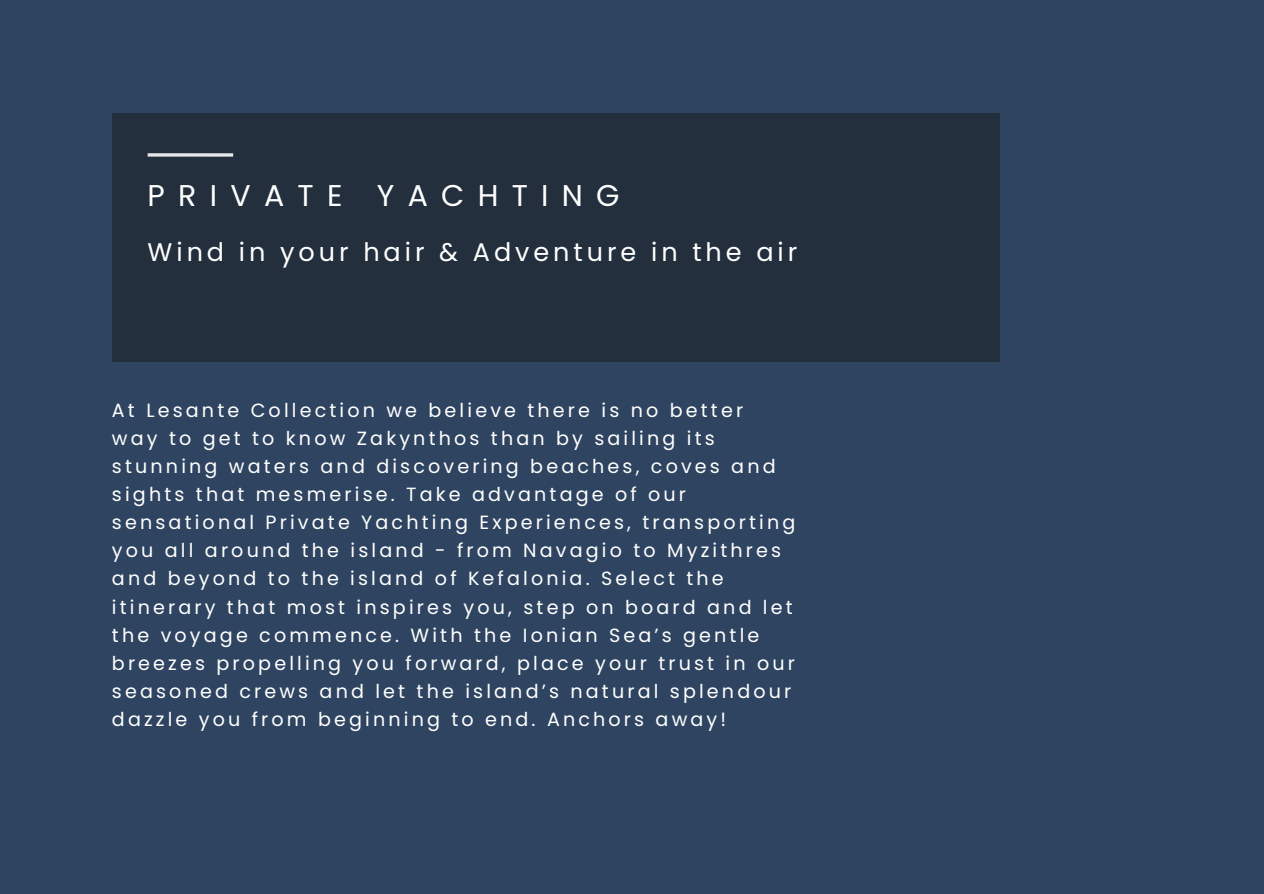
<style>
.page{position:relative;width:1264px;height:894px;background:#fff}
.page>*{position:absolute;margin:0;border:0;box-sizing:border-box;transform-origin:0 0}
.t1{font:30px "Poppins";letter-spacing:.44em;color:#fff}
.t2{font:25.5px "Poppins";letter-spacing:.155em;color:#fff}
.t3{font:19.05px/28.2px "Poppins";letter-spacing:.165em;color:#fff}
</style>
<div class="page">
<div style="left:0;top:0;width:1263px;height:893px;background:#2f4460"></div>
<div style="left:112px;top:112px;width:887px;height:249px;background:#232f3d"></div>
<svg style="left:148px;top:153px;width:85px;height:4px"></svg>
<h1 class="t1" style="left:148px;top:175px;width:473px">PRIVATE YACHTING</h1>
<h2 class="t2" style="left:148px;top:234px;width:651px">Wind in your hair &amp; Adventure in the air</h2>
<p class="t3" style="left:112px;top:395px;width:685px">At Lesante Collection we believe there is no better<br>way to get to know Zakynthos than by sailing its stunning waters and discovering beaches, coves and sights that mesmerise. Take advantage of our sensational Private Yachting Experiences, transporting you all around the island - from Navagio to Myzithres and beyond to the island of Kefalonia. Select the itinerary that most inspires you, step on board and let the voyage commence. With the Ionian Sea’s gentle breezes propelling you forward, place your trust in our seasoned crews and let the island’s natural splendour dazzle you from beginning to end. Anchors away!</p>
</div>
